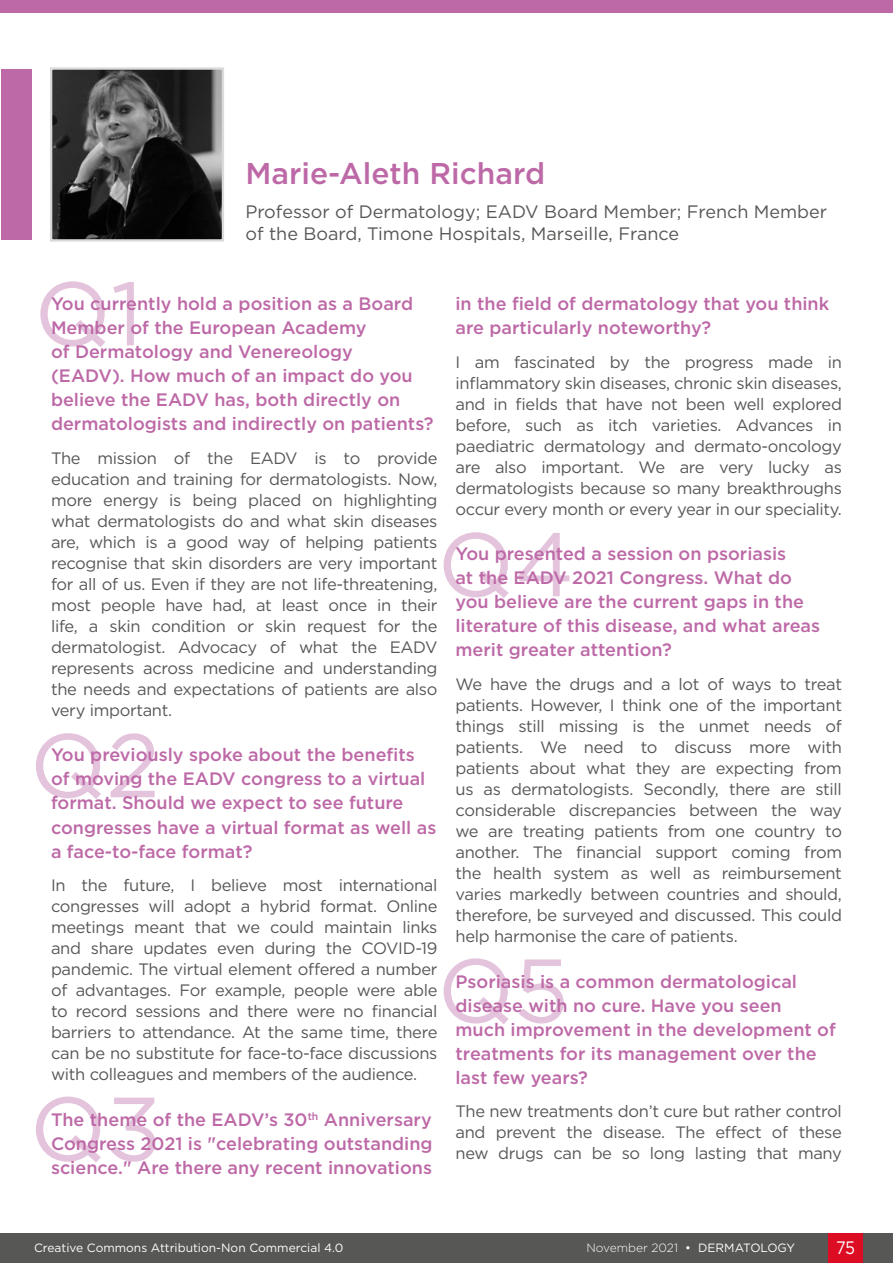
<style>
.page{position:relative;width:893px;height:1263px;background:#fff}
.page>*{position:absolute;margin:0;border:0;box-sizing:border-box;transform-origin:0 0}
.t1{font:90px "Gotham";color:#bd69a7}
.Interviewee_Name{font:500 30px "Gotham";color:#bd69a7}
.Interview_Question{font:500 18px/24px "Gotham";color:#bd69a7}
.Interviewee_Affiliat{font:18px/21.6px "Gotham";color:#575756}
.t2{font:18px "Gotham";color:#fff;scale:.9 1}
.Body_Text__Justifica{font:16.5px/21px "Gotham";letter-spacing:-.02em;color:#575756;text-align:justify}
.t3{font:12px "Gotham";color:#fff}
.t4{font:300 12px "Gotham";color:#fff}
.s1{font-weight:400}
</style>
<div class="page">
<div style="left:0;top:1233px;width:893px;height:30px;background:#575756"></div>
<div style="left:829px;top:1233px;width:34px;height:30px;background:#dc0c23"></div>
<img style="left:53px;top:70px;width:168px;height:169px">
<div style="left:50px;top:67px;width:174px;height:175px;border:2px solid #dadada"></div>
<div style="left:1px;top:69px;width:31px;height:171px;background:#bd69a7"></div>
<div style="left:0;top:0;width:893px;height:13px;background:#bd69a7"></div>
<p class="Interviewee_Name" style="left:245px;top:153px;width:301px">Marie-Aleth Richard</p>
<p class="Interviewee_Affiliat" style="left:245px;top:201px;width:583px">Professor of Dermatology; EADV Board Member; French Member of the Board, Timone Hospitals, Marseille, France</p>
<h1 class="t1" style="left:34px;top:256px;width:110px">Q1</h1>
<p class="Interview_Question" style="left:455px;top:292px;width:375px">in the field of dermatology that you think are particularly noteworthy?</p>
<p class="Body_Text__Justifica" style="left:455px;top:351px;width:388px">I am fascinated by the progress made in inflammatory skin diseases, chronic skin diseases, and in fields that have not been well explored before, such as itch varieties. Advances in paediatric dermatology and dermato-oncology are also important. We are very lucky as dermatologists because so many breakthroughs occur every month or every year in our speciality.</p>
<p class="Interview_Question" style="left:455px;top:542px;width:366px">You presented a session on psoriasis<br>at the EADV 2021 Congress. What do you believe are the current gaps in the literature of this disease, and what areas merit greater attention?</p>
<p class="Body_Text__Justifica" style="left:455px;top:673px;width:388px">We have the drugs and a lot of ways to treat patients. However, I think one of the important things still missing is the unmet needs of patients. We need to discuss more with patients about what they are expecting from us as dermatologists. Secondly, there are still considerable discrepancies between the way we are treating patients from one country to another. The financial support coming from the health system as well as reimbursement varies markedly between countries and should, therefore, be surveyed and discussed. This could help harmonise the care of patients.</p>
<p class="Interview_Question" style="left:455px;top:969px;width:382px">Psoriasis is a common dermatological disease with no cure. Have you seen much improvement in the development of treatments for its management over the last few years?</p>
<p class="Body_Text__Justifica" style="left:455px;top:1100px;width:388px">The new treatments don’t cure but rather control and prevent the disease. The effect of these new drugs can be so long lasting that many</p>
<p class="Interview_Question" style="left:51px;top:292px;width:384px">You currently hold a position as a Board Member of the European Academy<br>of Dermatology and Venereology<br>(EADV). How much of an impact do you believe the EADV has, both directly on dermatologists and indirectly on patients?</p>
<p class="Body_Text__Justifica" style="left:51px;top:447px;width:388px">The mission of the EADV is to provide education and training for dermatologists. Now, more energy is being placed on highlighting what dermatologists do and what skin diseases are, which is a good way of helping patients recognise that skin disorders are very important for all of us. Even if they are not life-threatening, most people have had, at least once in their life, a skin condition or skin request for the dermatologist. Advocacy of what the EADV represents across medicine and understanding the needs and expectations of patients are also very important.</p>
<p class="Interview_Question" style="left:51px;top:743px;width:387px">You previously spoke about the benefits of moving the EADV congress to a virtual format. Should we expect to see future congresses have a virtual format as well as a face-to-face format?</p>
<p class="Body_Text__Justifica" style="left:51px;top:874px;width:388px">In the future, I believe most international congresses will adopt a hybrid format. Online meetings meant that we could maintain links and share updates even during the COVID-19 pandemic. The virtual element offered a number of advantages. For example, people were able to record sessions and there were no financial barriers to attendance. At the same time, there can be no substitute for face-to-face discussions with colleagues and members of the audience.</p>
<p class="Interview_Question" style="left:51px;top:1107px;width:383px;text-align:justify">The theme of the EADV’s 30<sup>th</sup> Anniversary Congress 2021 is "celebrating outstanding science." Are there any recent innovations</p>
<h1 class="t1" style="left:437px;top:507px;width:138px">Q4</h1>
<h1 class="t1" style="left:30px;top:708px;width:132px">Q2</h1>
<h1 class="t1" style="left:437px;top:933px;width:133px">Q5</h1>
<h1 class="t1" style="left:30px;top:1071px;width:133px">Q3</h1>
<p class="t3" style="left:34px;top:1240px;width:311px">Creative Commons Attribution-Non Commercial 4.0</p>
<p class="t4" style="left:586px;top:1240px;width:210px">November 2021 <span class="s1">• DERMATOLOGY</span></p>
<p class="t2" style="left:836px;top:1236px;width:22px">75</p>
</div>
